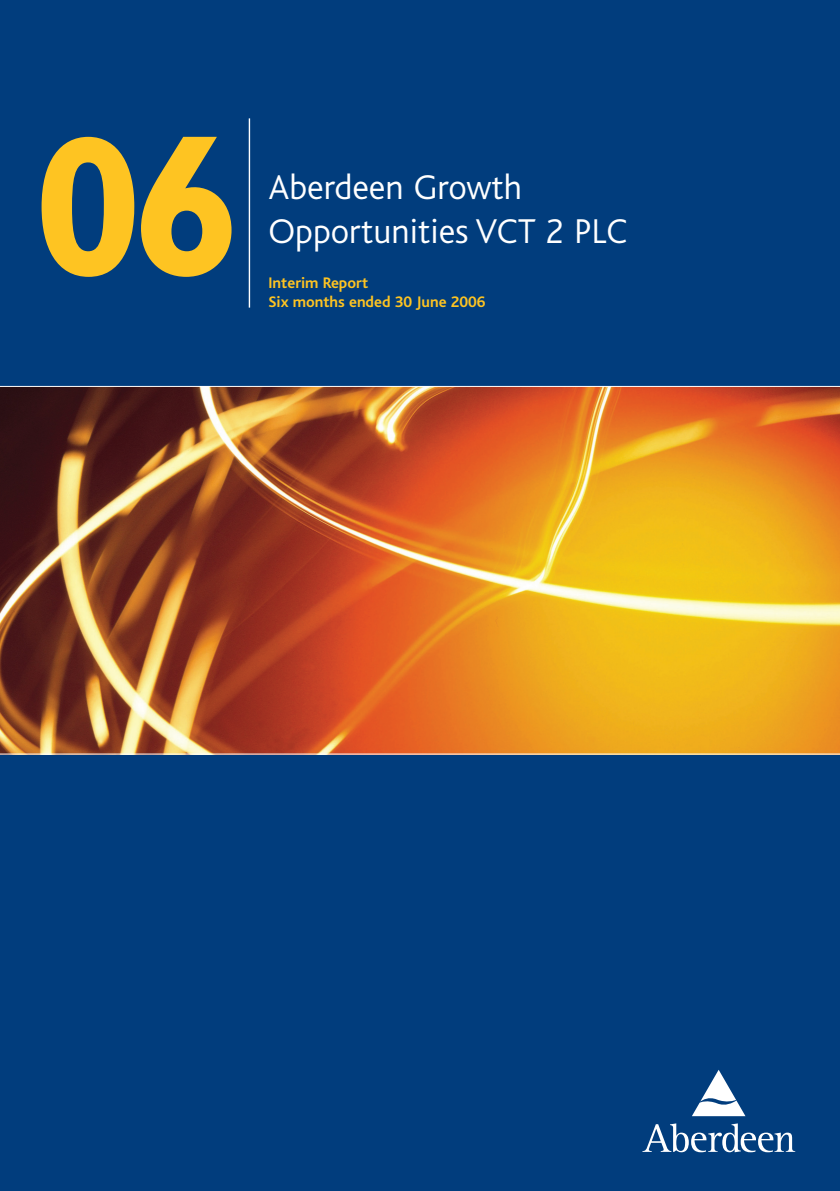
<style>
.page{position:relative;width:840px;height:1191px;background:#fff}
.page>*{position:absolute;margin:0;border:0;box-sizing:border-box;transform-origin:0 0}
.t1{font:700 200px "Gill Sans";color:#fec422}
.t2{font:300 36px/43.2px "Bliss";color:#fff}
.t3{font:700 16px/19.2px "Bliss";color:#fec422}
</style>
<div class="page">
<div style="left:0;top:0;width:839px;height:1191px;background:#013d7d"></div>
<hr style="left:248px;top:118px;width:2px;height:189px;background:#fff">
<svg style="left:642px;top:1123px;width:152px;height:29px"></svg>
<svg style="left:692px;top:1070px;width:53px;height:46px"></svg>
<svg style="left:0;top:386px;width:839px;height:368px;background:#c5762b"></svg>
<h1 class="t1" style="left:33px;top:132px;width:211px">06</h1>
<h2 class="t2" style="left:268px;top:169px;width:360px">Aberdeen Growth<br>Opportunities VCT 2 PLC</h2>
<p class="t3" style="left:268px;top:274px;width:218px">Interim Report<br>Six months ended 30 June 2006</p>
</div>
